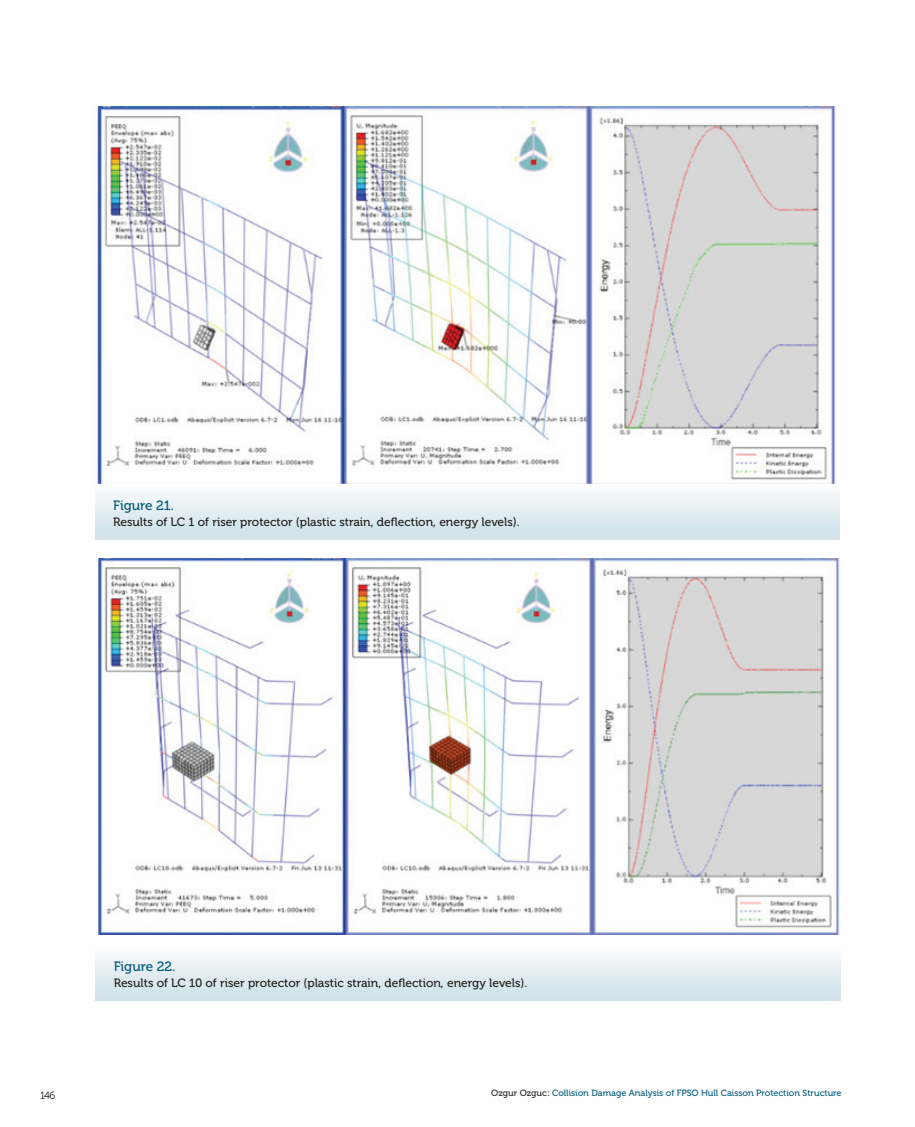
<style>
.page{position:relative;width:915px;height:1127px;background:#fff}
.page>*{position:absolute;margin:0;border:0;box-sizing:border-box;transform-origin:0 0}
.t1{font:13.5px "Museo 500";color:#00597c}
.t2{font:12px "Museo 500";color:#231f20}
.t3{font:10.5px "Museo 300";color:#231f20}
.t4{font:9px "Museo 500";color:#00597c}
.s1{color:#231f20}
</style>
<div class="page">
<img style="left:97px;top:106px;width:739px;height:377px">
<div style="left:95px;top:483px;width:744px;height:56px;background:linear-gradient(to bottom,#fdfdfe,#cee1e8)"></div>
<div style="left:96px;top:944px;width:744px;height:56px;background:linear-gradient(to bottom,#fdfdfe,#cee1e8)"></div>
<img style="left:98px;top:558px;width:742px;height:377px">
<p class="t1" style="left:113px;top:498px;width:62px">Figure 21.</p>
<p class="t2" style="left:113px;top:515px;width:408px">Results of LC 1 of riser protector (plastic strain, deflection, energy levels).</p>
<p class="t1" style="left:114px;top:958px;width:63px">Figure 22.</p>
<p class="t2" style="left:114px;top:976px;width:415px">Results of LC 10 of riser protector (plastic strain, deflection, energy levels).</p>
<p class="t3" style="left:40px;top:1090px;width:17px">146</p>
<p class="t4" style="left:491px;top:1088px;width:352px"><span class="s1">Ozgur Ozguc:</span> Collision Damage Analysis of FPSO Hull Caisson Protection Structure</p>
</div>
